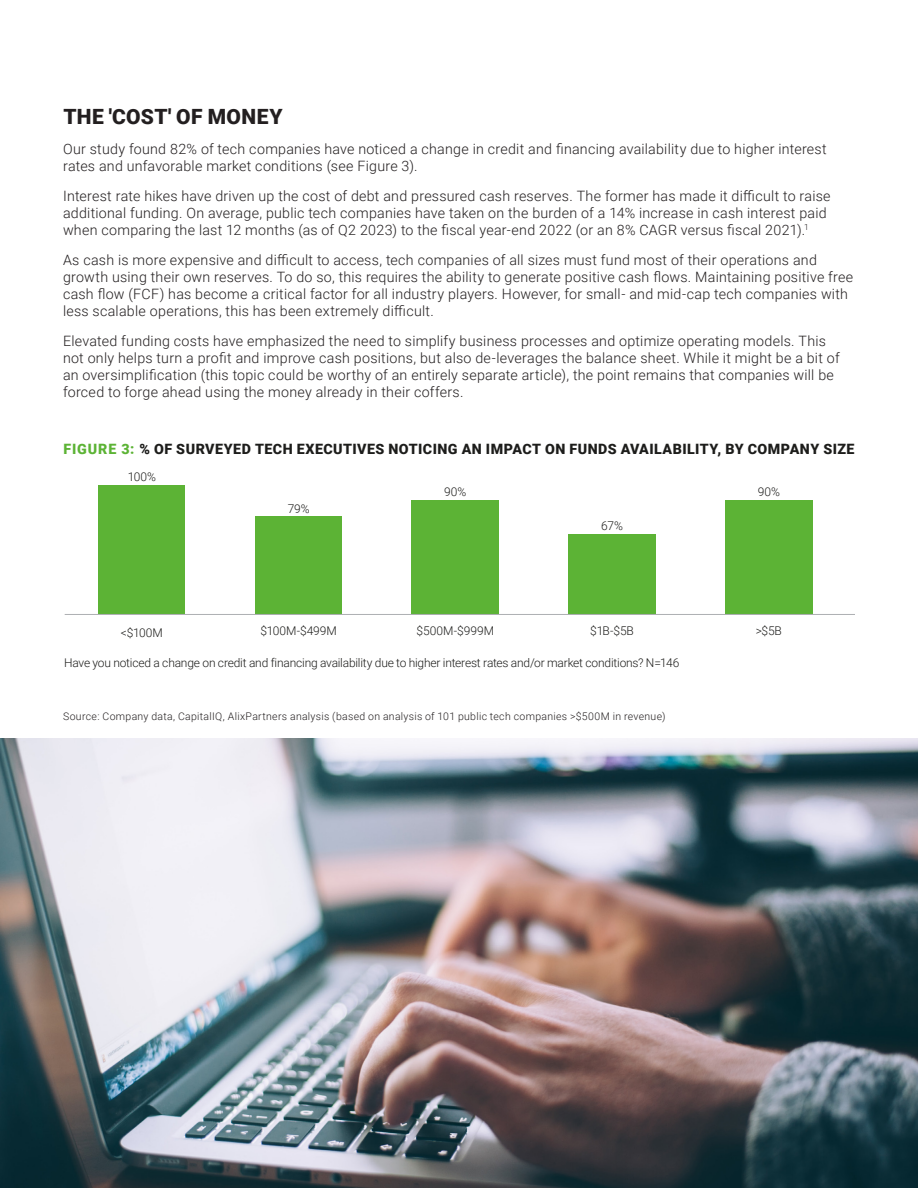
<style>
.page{position:relative;width:918px;height:1188px;background:#fff}
.page>*{position:absolute;margin:0;border:0;box-sizing:border-box;transform-origin:0 0}
.Subheading_2{font:900 21px "Roboto";letter-spacing:.02em;color:#231f20}
.Body{font:300 14.25px/17.1px "Roboto";letter-spacing:.015em;color:#231f20}
.t1{font:900 14.25px "Roboto";letter-spacing:.03em;color:#1d1d1b}
.t2{font:300 12px "Roboto";letter-spacing:-.015em;color:#1d1d1b}
.Note{font:300 10.5px "Roboto";letter-spacing:.03em;color:#231f20}
.s1{color:#5cb335}
</style>
<div class="page">
<div style="left:98px;top:486px;width:87px;height:128px;background:#5cb335"></div>
<div style="left:255px;top:516px;width:87px;height:98px;background:#5cb335"></div>
<div style="left:412px;top:500px;width:87px;height:114px;background:#5cb335"></div>
<div style="left:569px;top:534px;width:87px;height:80px;background:#5cb335"></div>
<div style="left:725px;top:500px;width:87px;height:114px;background:#5cb335"></div>
<hr style="left:65px;top:614px;width:790px;height:1px;background:#adafb2">
<img style="left:0;top:739px;width:918px;height:449px">
<p class="Subheading_2" style="left:63px;top:102px;width:221px">THE 'COST' OF MONEY</p>
<p class="Body" style="left:63px;top:139px;width:765px">Our study found 82% of tech companies have noticed a change in credit and financing availability due to higher interest rates and unfavorable market conditions (see Figure 3).</p>
<p class="Body" style="left:63px;top:186px;width:769px">Interest rate hikes have driven up the cost of debt and pressured cash reserves. The former has made it difficult to raise additional funding. On average, public tech companies have taken on the burden of a 14% increase in cash interest paid when comparing the last 12 months (as of Q2 2023) to the fiscal year-end 2022 (or an 8% CAGR versus fiscal 2021).<sup>1</sup></p>
<p class="Body" style="left:63px;top:250px;width:792px">As cash is more expensive and difficult to access, tech companies of all sizes must fund most of their operations and growth using their own reserves. To do so, this requires the ability to generate positive cash flows. Maintaining positive free cash flow (FCF) has become a critical factor for all industry players. However, for small- and mid-cap tech companies with less scalable operations, this has been extremely difficult.</p>
<p class="Body" style="left:63px;top:332px;width:778px">Elevated funding costs have emphasized the need to simplify business processes and optimize operating models. This not only helps turn a profit and improve cash positions, but also de-leverages the balance sheet. While it might be a bit of an oversimplification (this topic could be worthy of an entirely separate article), the point remains that companies will be forced to forge ahead using the money already in their coffers.</p>
<p class="t1" style="left:63px;top:439px;width:793px"><span class="s1">FIGURE 3:</span> % OF SURVEYED TECH EXECUTIVES NOTICING AN IMPACT ON FUNDS AVAILABILITY, BY COMPANY SIZE</p>
<p class="t2" style="left:758px;top:484px;width:24px">90%</p>
<p class="t2" style="left:601px;top:517px;width:23px">67%</p>
<p class="t2" style="left:128px;top:469px;width:30px">100%</p>
<p class="t2" style="left:444px;top:484px;width:24px">90%</p>
<p class="t2" style="left:288px;top:500px;width:23px">79%</p>
<p class="t2" style="left:121px;top:624px;width:44px">&lt;$100M</p>
<p class="t2" style="left:260px;top:623px;width:78px">$100M-$499M</p>
<p class="t2" style="left:417px;top:623px;width:79px">$500M-$999M</p>
<p class="t2" style="left:590px;top:623px;width:45px">$1B-$5B</p>
<p class="t2" style="left:756px;top:623px;width:28px">&gt;$5B</p>
<p class="t2" style="left:64px;top:654px;width:617px">Have you noticed a change on credit and financing availability due to higher interest rates and/or market conditions? N=146</p>
<p class="Note" style="left:63px;top:709px;width:604px">Source: Company data, CapitalIQ, AlixPartners analysis (based on analysis of 101 public tech companies &gt;$500M in revenue)</p>
</div>
